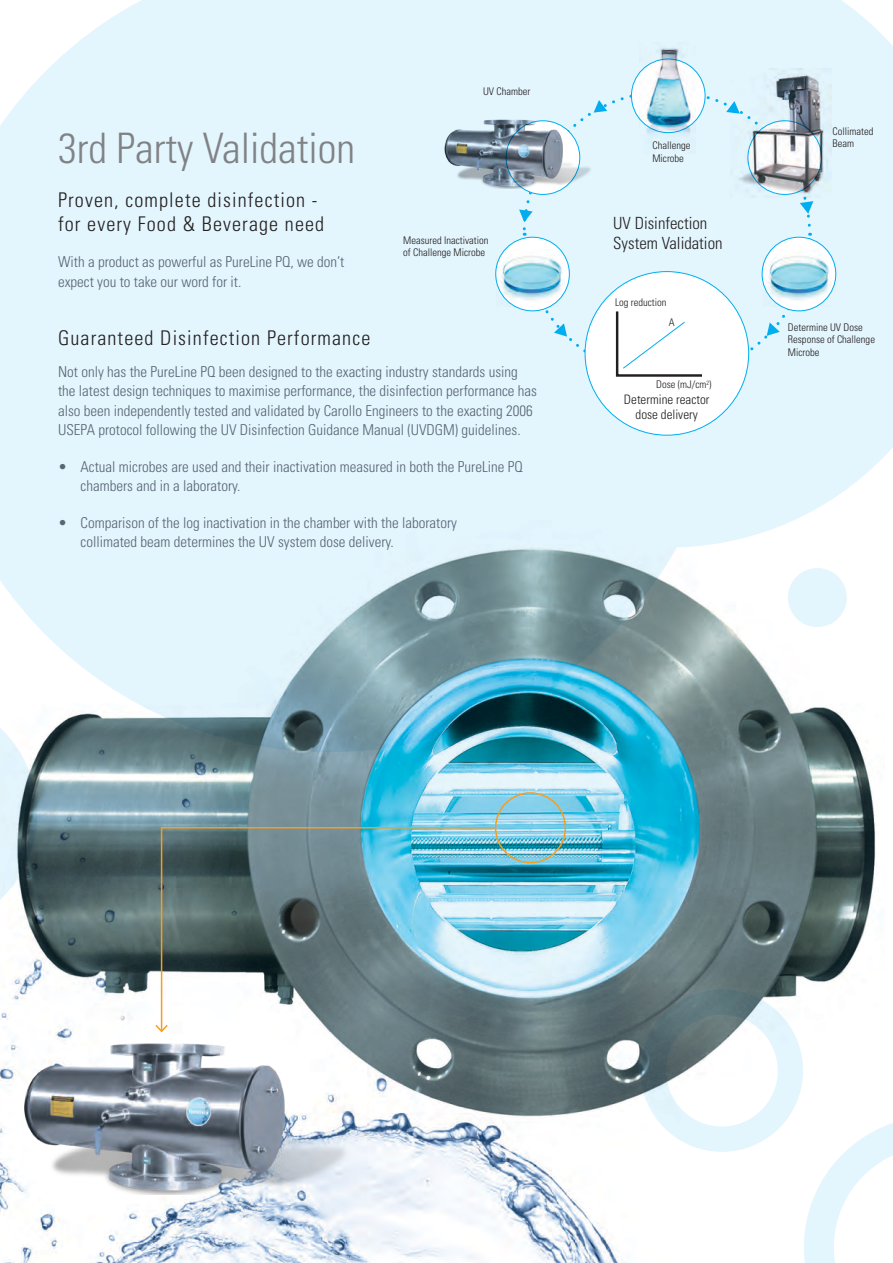
<style>
.page{position:relative;width:893px;height:1263px;background:#fff}
.page>*{position:absolute;margin:0;border:0;box-sizing:border-box;transform-origin:0 0}
.t1{font:300 condensed 42px "Univers";color:#808285}
.t2{font:300 condensed 20.25px/24px "Univers";letter-spacing:.055em;color:#231f20}
.t3{font:300 condensed 16.8px "Univers";color:#231f20}
.t4{font:300 condensed 15px/19.5px "Univers";color:#586574}
.t5{font:300 condensed 13.05px/14.2px "Univers";color:#231f20;text-align:center}
.t6{font:300 condensed 10.5px/12.3px "Univers";color:#231f20}
</style>
<div class="page">
<div style="left:0;top:0;width:893px;height:521px;background:#e3f5fd"></div>
<img style="left:38px;top:1146px;width:587px;height:117px">
<svg style="left:804px;top:1123px;width:89px;height:140px"></svg>
<svg style="left:631px;top:59px;width:74px;height:74px"></svg>
<div style="left:585px;top:272px;width:164px;height:163px;background:#fff;border-radius:50%"></div>
<svg style="left:762px;top:237px;width:74px;height:74px"></svg>
<svg style="left:519px;top:89px;width:294px;height:291px"></svg>
<img style="left:434px;top:107px;width:165px;height:81px">
<img style="left:731px;top:68px;width:100px;height:129px">
<img style="left:639px;top:43px;width:57px;height:110px">
<img style="left:763px;top:249px;width:68px;height:57px">
<img style="left:497px;top:249px;width:67px;height:57px">
<img style="left:0;top:521px;width:885px;height:625px">
<svg style="left:0;top:665px;width:37px;height:598px"></svg>
<div style="left:495px;top:792px;width:71px;height:71px;border:2px solid #f99d1c;border-radius:50%"></div>
<svg style="left:160px;top:826px;width:337px;height:207px"></svg>
<div style="left:788px;top:568px;width:59px;height:59px;background:#e3f5fd;border-radius:50%"></div>
<img style="left:0;top:1014px;width:366px;height:180px">
<p class="t1" style="left:58px;top:123px;width:298px">3rd Party Validation</p>
<p class="t2" style="left:58px;top:187px;width:268px">Proven, complete disinfection - for every Food &amp; Beverage need</p>
<p class="t4" style="left:58px;top:252px;width:288px">With a product as powerful as PureLine PQ, we don’t expect you to take our word for it.</p>
<p class="t6" style="left:483px;top:85px;width:49px">UV Chamber</p>
<p class="t6" style="left:403px;top:234px;width:87px">Measured Inactivation of Challenge Microbe</p>
<p class="t2" style="left:58px;top:325px;width:314px">Guaranteed Disinfection Performance</p>
<p class="t4" style="left:58px;top:362px;width:480px">Not only has the PureLine PQ been designed to the exacting industry standards using the latest design techniques to maximise performance, the disinfection performance has also been independently tested and validated by Carollo Engineers to the exacting 2006<br>USEPA protocol following the UV Disinfection Guidance Manual (UVDGM) guidelines.</p>
<p class="t4" style="left:81px;top:457px;width:444px;text-indent:-22px">• Actual microbes are used and their inactivation measured in both the PureLine PQ chambers and in a laboratory.</p>
<p class="t4" style="left:81px;top:513px;width:378px;text-indent:-23px">• Comparison of the log inactivation in the chamber with the laboratory collimated beam determines the UV system dose delivery.</p>
<p class="t6" style="left:652px;top:139px;width:39px">Challenge</p>
<p class="t6" style="left:652px;top:152px;width:33px">Microbe</p>
<p class="t3" style="left:613px;top:213px;width:96px">UV Disinfection</p>
<p class="t3" style="left:613px;top:233px;width:111px">System Validation</p>
<p class="t6" style="left:615px;top:296px;width:53px">Log reduction</p>
<p class="t6" style="left:669px;top:316px;width:7px">A</p>
<p class="t6" style="left:656px;top:378px;width:57px">Dose (mJ/cm<sup>2</sup>)</p>
<p class="t5" style="left:624px;top:392px;width:87px">Determine reactor dose delivery</p>
<p class="t6" style="left:832px;top:125px;width:42px">Collimated</p>
<p class="t6" style="left:832px;top:137px;width:23px">Beam</p>
<p class="t6" style="left:788px;top:321px;width:89px">Determine UV Dose<br>Response of Challenge<br>Microbe</p>
</div>
